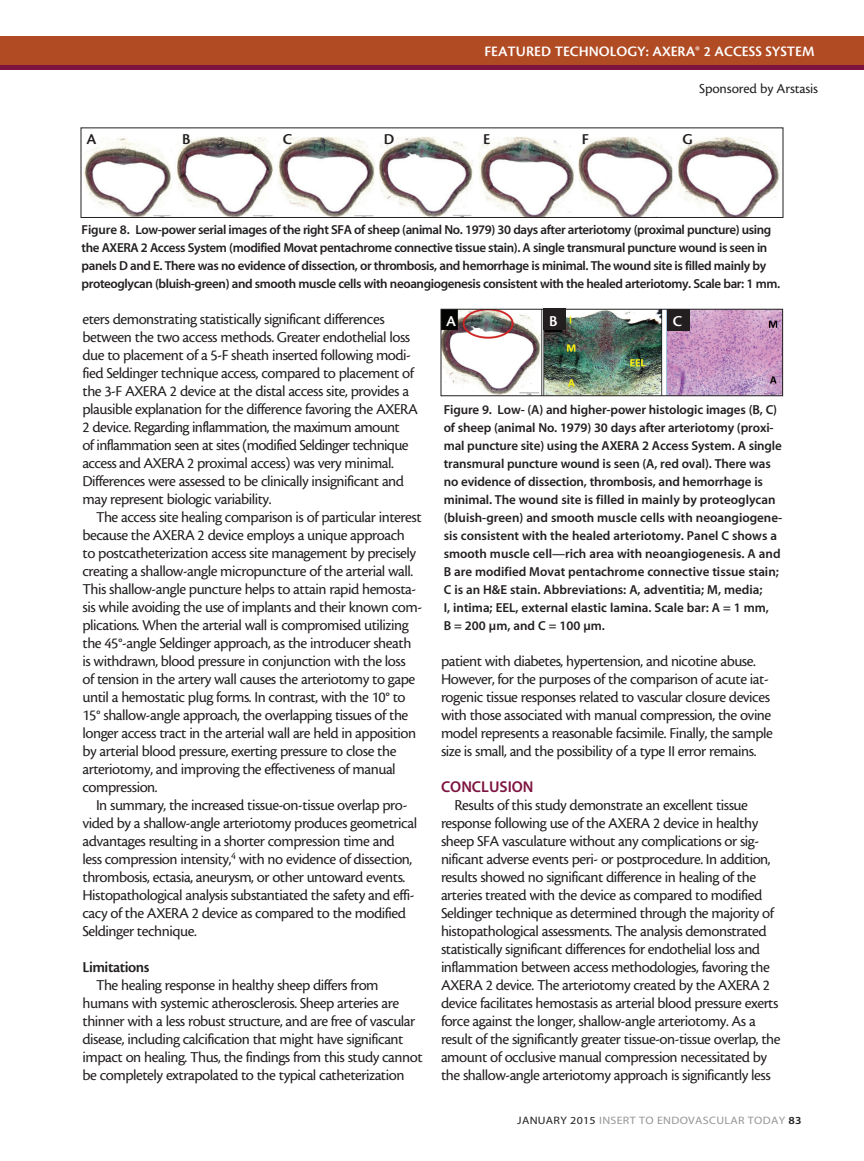
<style>
.page{position:relative;width:864px;height:1161px;background:#fff}
.page>*{position:absolute;margin:0;border:0;box-sizing:border-box;transform-origin:0 0}
.crst_dept_body{font:15.75px/18px "Cronos MM 408 10";letter-spacing:-.03em;color:#231f20}
.Body_bold{font:15.75px "Cronos MM 574 10";letter-spacing:-.03em;color:#231f20}
.crst_dept_body-2{font:15.75px "Myriad MM 565 600";color:#7d1440}
.t1{font:15.75px "Cronos MM 574 10";color:#fff}
.t2{font:15px "Cronos MM 574 10";color:#fff}
.t3{font:14.25px "Cronos MM 408 9";letter-spacing:-.01em;color:#231f20}
.crst_dept_caption{font:13.05px/18px "Myriad MM 565 600";letter-spacing:-.01em;color:#231f20}
.crst_dept_caption-2{font:13.05px/18px "Myriad MM 565 600";letter-spacing:-.03em;color:#231f20}
.t4{font:10.8px "Myriad MM 400 600";letter-spacing:.025em;color:#939598;scale:1.11 1}
.s1{color:#231f20}
.s2{font-family:"Myriad MM 565 600";color:#231f20}
</style>
<div class="page">
<div style="left:0;top:37px;width:864px;height:32px;background:#b14b23"></div>
<hr style="left:1px;top:65px;width:863px;height:4px;background:#7d1440">
<img style="left:84px;top:137px;width:696px;height:79px">
<div style="left:81px;top:128px;width:702px;height:90px;border:1px solid #231f20"></div>
<img style="left:443px;top:311px;width:338px;height:83px">
<div style="left:441px;top:309px;width:342px;height:87px;border:1px solid #231f20"></div>
<div style="left:544px;top:309px;width:22px;height:21px;background:#231f20"></div>
<div style="left:667px;top:309px;width:23px;height:21px;background:#231f20"></div>
<p class="t2" style="left:484px;top:43px;width:332px">FEATURED TECHNOLOGY: AXERA® 2 ACCESS SYSTEM</p>
<p class="t3" style="left:699px;top:81px;width:120px">Sponsored by Arstasis</p>
<p class="Body_bold" style="left:86px;top:131px;width:11px">A</p>
<p class="Body_bold" style="left:182px;top:131px;width:10px">B</p>
<p class="Body_bold" style="left:283px;top:131px;width:11px">C</p>
<p class="Body_bold" style="left:384px;top:131px;width:12px">D</p>
<p class="Body_bold" style="left:483px;top:131px;width:9px">E</p>
<p class="Body_bold" style="left:582px;top:131px;width:9px">F</p>
<p class="Body_bold" style="left:683px;top:131px;width:12px">G</p>
<p class="crst_dept_caption-2" style="left:82px;top:221px;width:700px">Figure 8. Low-power serial images of the right SFA of sheep (animal No. 1979) 30 days after arteriotomy (proximal puncture) using the AXERA 2 Access System (modified Movat pentachrome connective tissue stain). A single transmural puncture wound is seen in panels D and E. There was no evidence of dissection, or thrombosis, and hemorrhage is minimal. The wound site is filled mainly by proteoglycan (bluish-green) and smooth muscle cells with neoangiogenesis consistent with the healed arteriotomy. Scale bar: 1 mm.</p>
<p class="crst_dept_body" style="left:82px;top:310px;width:337px">eters demonstrating statistically significant differences between the two access methods. Greater endothelial loss due to placement of a 5-F sheath inserted following modi&shy;fied Seldinger technique access, compared to placement of the 3-F AXERA 2 device at the distal access site, provides a plausible explanation for the difference favoring the AXERA 2 device. Regarding inflammation, the maximum amount<br>of inflammation seen at sites (modified Seldinger technique access and AXERA 2 proximal access) was very minimal.<br>Differences were assessed to be clinically insignificant and may represent biologic variability.</p>
<p class="crst_dept_body" style="left:82px;top:508px;width:341px;text-indent:14px">The access site healing comparison is of particular interest because the AXERA 2 device employs a unique approach<br>to postcatheterization access site management by precisely creating a shallow-angle micropuncture of the arterial wall.<br>This shallow-angle puncture helps to attain rapid hemosta&shy;sis while avoiding the use of implants and their known com&shy;plications. When the arterial wall is compromised utilizing the 45°-angle Seldinger approach, as the introducer sheath is withdrawn, blood pressure in conjunction with the loss<br>of tension in the artery wall causes the arteriotomy to gape until a hemostatic plug forms. In contrast, with the 10° to 15° shallow-angle approach, the overlapping tissues of the longer access tract in the arterial wall are held in apposition by arterial blood pressure, exerting pressure to close the arteriotomy, and improving the effectiveness of manual compression.</p>
<p class="crst_dept_body" style="left:82px;top:796px;width:336px;text-indent:14px">In summary, the increased tissue-on-tissue overlap pro&shy;vided by a shallow-angle arteriotomy produces geometrical advantages resulting in a shorter compression time and less compression intensity,<sup>4</sup> with no evidence of dissection, thrombosis, ectasia, aneurysm, or other untoward events.<br>Histopathological analysis substantiated the safety and effi&shy;cacy of the AXERA 2 device as compared to the modified Seldinger technique.</p>
<p class="Body_bold" style="left:82px;top:959px;width:68px">Limitations</p>
<p class="crst_dept_body" style="left:82px;top:976px;width:342px;text-indent:14px">The healing response in healthy sheep differs from humans with systemic atherosclerosis. Sheep arteries are thinner with a less robust structure, and are free of vascular disease, including calcification that might have significant impact on healing. Thus, the findings from this study cannot be completely extrapolated to the typical catheterization</p>
<p class="t1" style="left:446px;top:313px;width:11px">A</p>
<p class="t1" style="left:549px;top:313px;width:10px">B</p>
<p class="t1" style="left:673px;top:313px;width:11px">C</p>
<p class="crst_dept_caption" style="left:444px;top:401px;width:340px">Figure 9. Low- (A) and higher-power histologic images (B, C) of sheep (animal No. 1979) 30 days after arteriotomy (proxi&shy;mal puncture site) using the AXERA 2 Access System. A single transmural puncture wound is seen (A, red oval). There was no evidence of dissection, thrombosis, and hemorrhage is minimal. The wound site is filled in mainly by proteoglycan (bluish-green) and smooth muscle cells with neoangiogene&shy;sis consistent with the healed arteriotomy. Panel C shows a smooth muscle cell—rich area with neoangiogenesis. A and B are modified Movat pentachrome connective tissue stain; C is an H&amp;E stain. Abbreviations: A, adventitia; M, media;<br>I, intima; EEL, external elastic lamina. Scale bar: A = 1 mm,<br>B = 200 µm, and C = 100 µm.</p>
<p class="crst_dept_body" style="left:441px;top:652px;width:333px">patient with diabetes, hypertension, and nicotine abuse.<br>However, for the purposes of the comparison of acute iat&shy;rogenic tissue responses related to vascular closure devices with those associated with manual compression, the ovine model represents a reasonable facsimile. Finally, the sample size is small, and the possibility of a type II error remains.</p>
<p class="crst_dept_body-2" style="left:441px;top:779px;width:94px">CONCLUSION</p>
<p class="crst_dept_body" style="left:441px;top:796px;width:341px;text-indent:14px">Results of this study demonstrate an excellent tissue response following use of the AXERA 2 device in healthy sheep SFA vasculature without any complications or sig&shy;nificant adverse events peri- or postprocedure. In addition, results showed no significant difference in healing of the arteries treated with the device as compared to modified Seldinger technique as determined through the majority of histopathological assessments. The analysis demonstrated statistically significant differences for endothelial loss and inflammation between access methodologies, favoring the AXERA 2 device. The arteriotomy created by the AXERA 2 device facilitates hemostasis as arterial blood pressure exerts force against the longer, shallow-angle arteriotomy. As a result of the significantly greater tissue-on-tissue overlap, the amount of occlusive manual compression necessitated by the shallow-angle arteriotomy approach is significantly less</p>
<p class="t4" style="left:517px;top:1115px;width:258px"><span class="s1">JANUARY 2015</span> INSERT TO ENDOVASCULAR TODAY <span class="s2">83</span></p>
</div>
